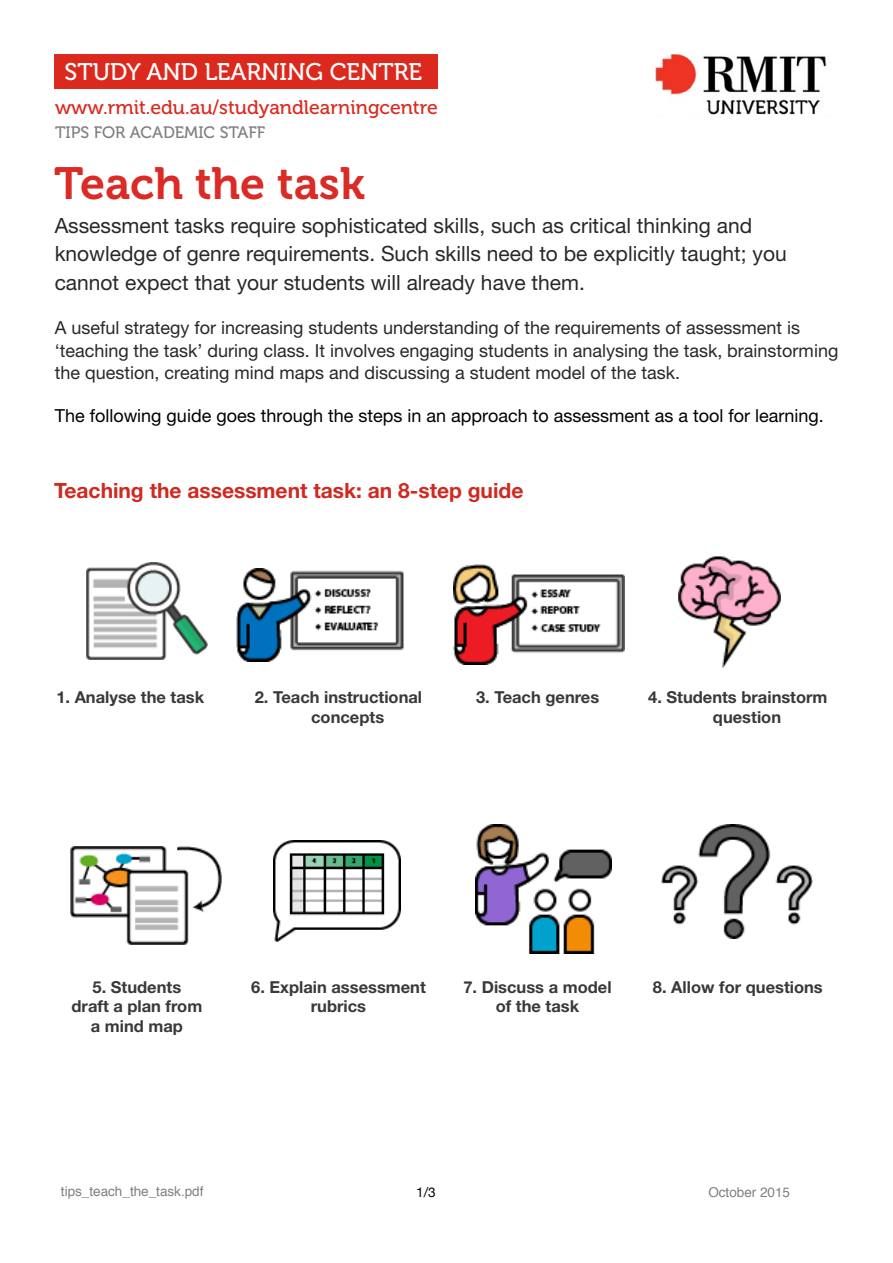
<style>
.page{position:relative;width:893px;height:1263px;background:#fff}
.page>*{position:absolute;margin:0;border:0;box-sizing:border-box;transform-origin:0 0}
.t1{font:45px "Museo 700";color:#da2b26}
.t2{font:24px "Museo 500";color:#fff}
.t3{font:21px/28.5px "Helvetica Neue LT Pro";color:#282827}
.t4{font:700 21px "Helvetica Neue LT Pro";color:#cf2920}
.t5{font:19.5px "Museo 500";color:#dc291e}
.t6{font:18px/22.5px "Helvetica Neue LT Pro";color:#282827}
.t7{font:18px "Helvetica Neue LT Pro";color:#000}
.t8{font:700 16.5px/19.8px "Helvetica Neue LT Pro";color:#3b3938;text-align:center}
.t9{font:16.5px "Museo 500";color:#808080}
.t10{font:13.5px "Helvetica";color:#808080}
.t11{font:13.5px "Helvetica Neue";color:#000}
</style>
<div class="page">
<div style="left:54px;top:54px;width:383px;height:34px;background:#dc291e"></div>
<img style="left:655px;top:54px;width:172px;height:61px">
<img style="left:86px;top:562px;width:121px;height:97px">
<img style="left:236px;top:568px;width:168px;height:93px">
<img style="left:453px;top:564px;width:171px;height:101px">
<img style="left:678px;top:556px;width:103px;height:112px">
<img style="left:71px;top:847px;width:151px;height:97px">
<img style="left:273px;top:841px;width:127px;height:101px">
<img style="left:475px;top:825px;width:137px;height:129px">
<img style="left:661px;top:825px;width:151px;height:114px">
<h2 class="t2" style="left:65px;top:59px;width:359px">STUDY AND LEARNING CENTRE</h2>
<p class="t5" style="left:55px;top:96px;width:384px">www.rmit.edu.au/studyandlearningcentre</p>
<p class="t9" style="left:55px;top:123px;width:212px">TIPS FOR ACADEMIC STAFF</p>
<h1 class="t1" style="left:54px;top:159px;width:312px">Teach the task</h1>
<p class="t3" style="left:55px;top:211px;width:734px">Assessment tasks require sophisticated skills, such as critical thinking and knowledge of genre requirements. Such skills need to be explicitly taught; you cannot expect that your students will already have them.</p>
<p class="t6" style="left:55px;top:316px;width:785px">A useful strategy for increasing students understanding of the requirements of assessment is ‘teaching the task’ during class. It involves engaging students in analysing the task, brainstorming the question, creating mind maps and discussing a student model of the task.</p>
<p class="t7" style="left:55px;top:405px;width:771px">The following guide goes through the steps in an approach to assessment as a tool for learning.</p>
<p class="t4" style="left:54px;top:477px;width:471px">Teaching the assessment task: an 8-step guide</p>
<p class="t8" style="left:56px;top:687px;width:149px">1. Analyse the task</p>
<p class="t8" style="left:311px;top:687px;width:113px;text-align:left;text-indent:-56px">2. Teach instructional concepts</p>
<p class="t8" style="left:476px;top:687px;width:125px">3. Teach genres</p>
<p class="t8" style="left:713px;top:687px;width:116px;text-align:left;text-indent:-65px">4. Students brainstorm question</p>
<p class="t8" style="left:72px;top:976px;width:132px">5. Students<br>draft a plan from a mind map</p>
<p class="t8" style="left:251px;top:976px;width:176px">6. Explain assessment rubrics</p>
<p class="t8" style="left:463px;top:976px;width:150px">7. Discuss a model of the task</p>
<p class="t8" style="left:653px;top:976px;width:171px">8. Allow for questions</p>
<p class="t10" style="left:61px;top:1180px;width:144px">tips_teach_the_task.pdf</p>
<p class="t10" style="left:708px;top:1182px;width:83px">October 2015</p>
<p class="t11" style="left:416px;top:1183px;width:21px">1/3</p>
</div>
